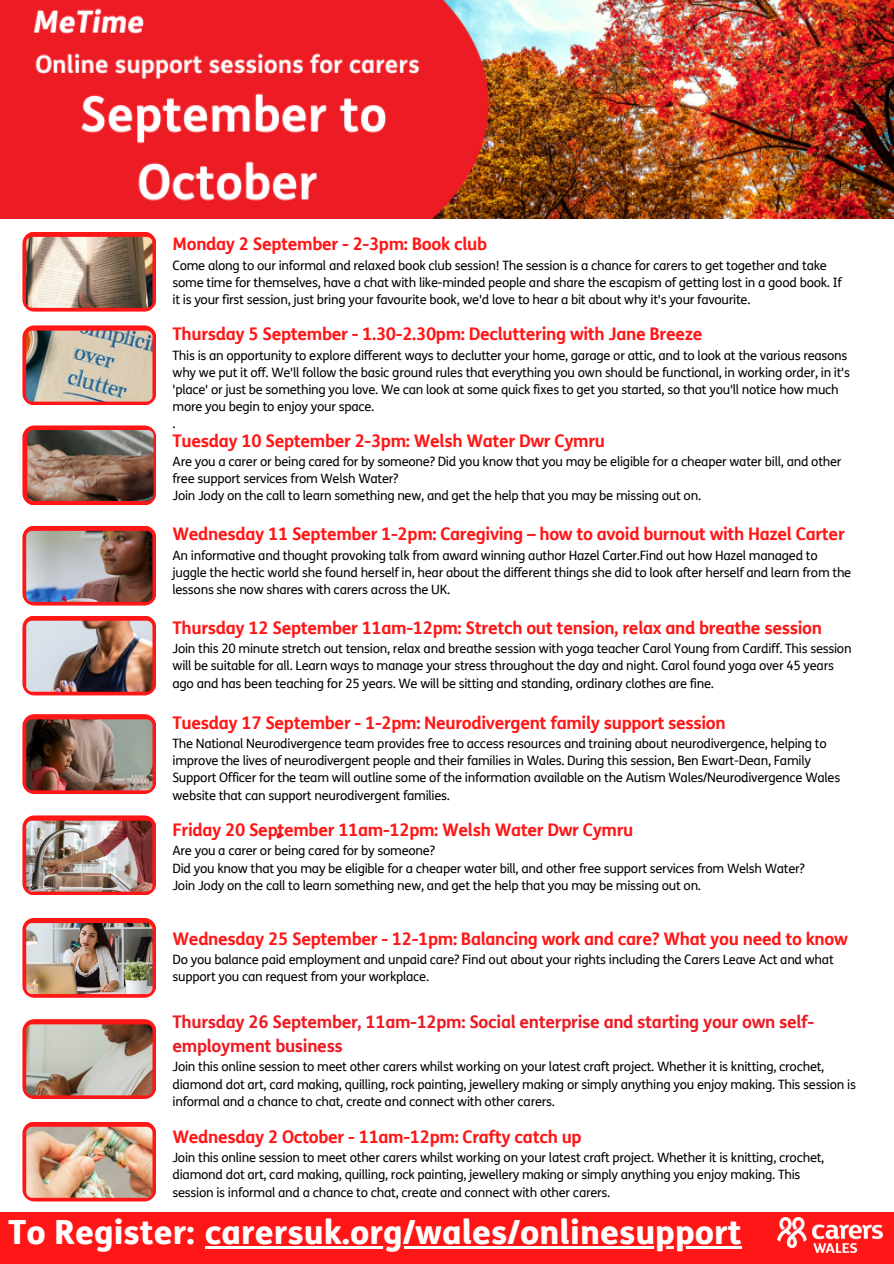
<style>
.page{position:relative;width:894px;height:1264px;background:#fff}
.page>*{position:absolute;margin:0;border:0;box-sizing:border-box;transform-origin:0 0}
.t1{font:800 33.45px "FS Me";color:#fff}
.t2{font:700 17.4px "FS Me";letter-spacing:-.02em;color:#ff1616}
.t3{font:700 17.4px/23.7px "FS Me";letter-spacing:-.02em;color:#ed1c24}
.t4{font:12.9px/17.2px "FS Me";letter-spacing:-.02em;color:#000}
</style>
<div class="page">
<div style="left:0;top:1212px;width:893px;height:51px;background:#ff1616"></div>
<div style="left:22px;top:425px;width:134px;height:80px;background:#ff1616;border-radius:12px"></div>
<img style="left:27px;top:430px;width:127px;height:71px;border-radius:6px">
<svg style="left:22px;top:525px;width:134px;height:80px;background:#f82c2c"></svg>
<img style="left:26px;top:531px;width:126px;height:71px;border-radius:6px">
<svg style="left:22px;top:615px;width:134px;height:80px;background:#f53231"></svg>
<img style="left:26px;top:620px;width:126px;height:71px;border-radius:6px">
<img style="left:777px;top:1217px;width:104px;height:35px">
<svg style="left:22px;top:815px;width:134px;height:80px;background:#f72928"></svg>
<img style="left:26px;top:820px;width:126px;height:71px;border-radius:6px">
<div style="left:22px;top:917px;width:134px;height:80px;background:#ff1616;border-radius:12px"></div>
<img style="left:26px;top:923px;width:126px;height:71px;border-radius:6px">
<svg style="left:22px;top:232px;width:134px;height:79px;background:#fa1d1d"></svg>
<img style="left:26px;top:237px;width:126px;height:71px;border-radius:6px">
<svg style="left:22px;top:325px;width:134px;height:80px;background:#fb2d2c"></svg>
<img style="left:26px;top:330px;width:126px;height:71px;border-radius:6px">
<svg style="left:22px;top:1019px;width:134px;height:80px;background:#fa2322"></svg>
<img style="left:26px;top:1024px;width:126px;height:71px;border-radius:6px">
<svg style="left:22px;top:1121px;width:134px;height:80px;background:#fb3835"></svg>
<img style="left:26px;top:1126px;width:126px;height:71px;border-radius:6px">
<img style="left:0;top:0;width:893px;height:218px">
<svg style="left:22px;top:714px;width:134px;height:80px;background:#f92121"></svg>
<img style="left:26px;top:719px;width:126px;height:71px;border-radius:6px">
<hr style="left:205px;top:1246px;width:536px;height:2px;background:#fff">
<svg style="left:276px;top:833px;width:7px;height:5px"></svg>
<p class="t2" style="left:172px;top:234px;width:316px">Monday 2 September - 2-3pm: Book club</p>
<p class="t4" style="left:172px;top:257px;width:670px">Come along to our informal and relaxed book club session! The session is a chance for carers to get together and take some time for themselves, have a chat with like-minded people and share the escapism of getting lost in a good book. If it is your first session, just bring your favourite book, we'd love to hear a bit about why it's your favourite.</p>
<p class="t2" style="left:172px;top:324px;width:531px">Thursday 5 September - 1.30-2.30pm: Decluttering with Jane Breeze</p>
<p class="t4" style="left:172px;top:347px;width:678px">This is an opportunity to explore different ways to declutter your home, garage or attic, and to look at the various reasons why we put it off. We'll follow the basic ground rules that everything you own should be functional, in working order, in it's 'place' or just be something you love. We can look at some quick fixes to get you started, so that you'll notice how much more you begin to enjoy your space.</p>
<p class="t4" style="left:172px;top:415px;width:5px">.</p>
<p class="t2" style="left:172px;top:430px;width:434px">Tuesday 10 September 2-3pm: Welsh Water Dwr Cymru</p>
<h1 class="t4" style="left:172px;top:453px;width:670px">Are you a carer or being cared for by someone? Did you know that you may be eligible for a cheaper water bill, and other free support services from Welsh Water?</h1>
<h1 class="t4" style="left:172px;top:487px;width:530px">Join Jody on the call to learn something new, and get the help that you may be missing out on.</h1>
<p class="t2" style="left:172px;top:524px;width:673px">Wednesday 11 September 1-2pm: Caregiving – how to avoid burnout with Hazel Carter</p>
<p class="t4" style="left:172px;top:547px;width:680px">An informative and thought provoking talk from award winning author Hazel Carter.Find out how Hazel managed to juggle the hectic world she found herself in, hear about the different things she did to look after herself and learn from the lessons she now shares with carers across the UK.</p>
<p class="t2" style="left:172px;top:617px;width:650px">Thursday 12 September 11am-12pm: Stretch out tension, relax and breathe session</p>
<p class="t4" style="left:172px;top:640px;width:680px">Join this 20 minute stretch out tension, relax and breathe session with yoga teacher Carol Young from Cardiff. This session will be suitable for all. Learn ways to manage your stress throughout the day and night. Carol found yoga over 45 years ago and has been teaching for 25 years. We will be sitting and standing, ordinary clothes are fine.</p>
<p class="t2" style="left:172px;top:712px;width:554px">Tuesday 17 September - 1-2pm: Neurodivergent family support session</p>
<p class="t4" style="left:172px;top:735px;width:669px">The National Neurodivergence team provides free to access resources and training about neurodivergence, helping to improve the lives of neurodivergent people and their families in Wales. During this session, Ben Ewart-Dean, Family Support Officer for the team will outline some of the information available on the Autism Wales/Neurodivergence Wales website that can support neurodivergent families.</p>
<p class="t2" style="left:172px;top:820px;width:462px">Friday 20 September 11am-12pm: Welsh Water Dwr Cymru</p>
<p class="t4" style="left:172px;top:842px;width:264px">Are you a carer or being cared for by someone?</p>
<p class="t4" style="left:172px;top:860px;width:633px">Did you know that you may be eligible for a cheaper water bill, and other free support services from Welsh Water?</p>
<p class="t4" style="left:172px;top:877px;width:530px">Join Jody on the call to learn something new, and get the help that you may be missing out on.</p>
<p class="t2" style="left:172px;top:928px;width:676px">Wednesday 25 September - 12-1pm: Balancing work and care? What you need to know</p>
<p class="t4" style="left:172px;top:951px;width:662px">Do you balance paid employment and unpaid care? Find out about your rights including the Carers Leave Act and what support you can request from your workplace.</p>
<p class="t3" style="left:172px;top:1010px;width:643px">Thursday 26 September, 11am-12pm: Social enterprise and starting your own self&shy;employment business</p>
<p class="t4" style="left:172px;top:1058px;width:684px">Join this online session to meet other carers whilst working on your latest craft project. Whether it is knitting, crochet, diamond dot art, card making, quilling, rock painting, jewellery making or simply anything you enjoy making. This session is informal and a chance to chat, create and connect with other carers.</p>
<p class="t2" style="left:172px;top:1126px;width:410px">Wednesday 2 October - 11am-12pm: Crafty catch up</p>
<p class="t4" style="left:172px;top:1149px;width:653px">Join this online session to meet other carers whilst working on your latest craft project. Whether it is knitting, crochet, diamond dot art, card making, quilling, rock painting, jewellery making or simply anything you enjoy making. This session is informal and a chance to chat, create and connect with other carers.</p>
<p class="t1" style="left:8px;top:1211px;width:734px">To Register: carersuk.org/wales/onlinesupport</p>
</div>
